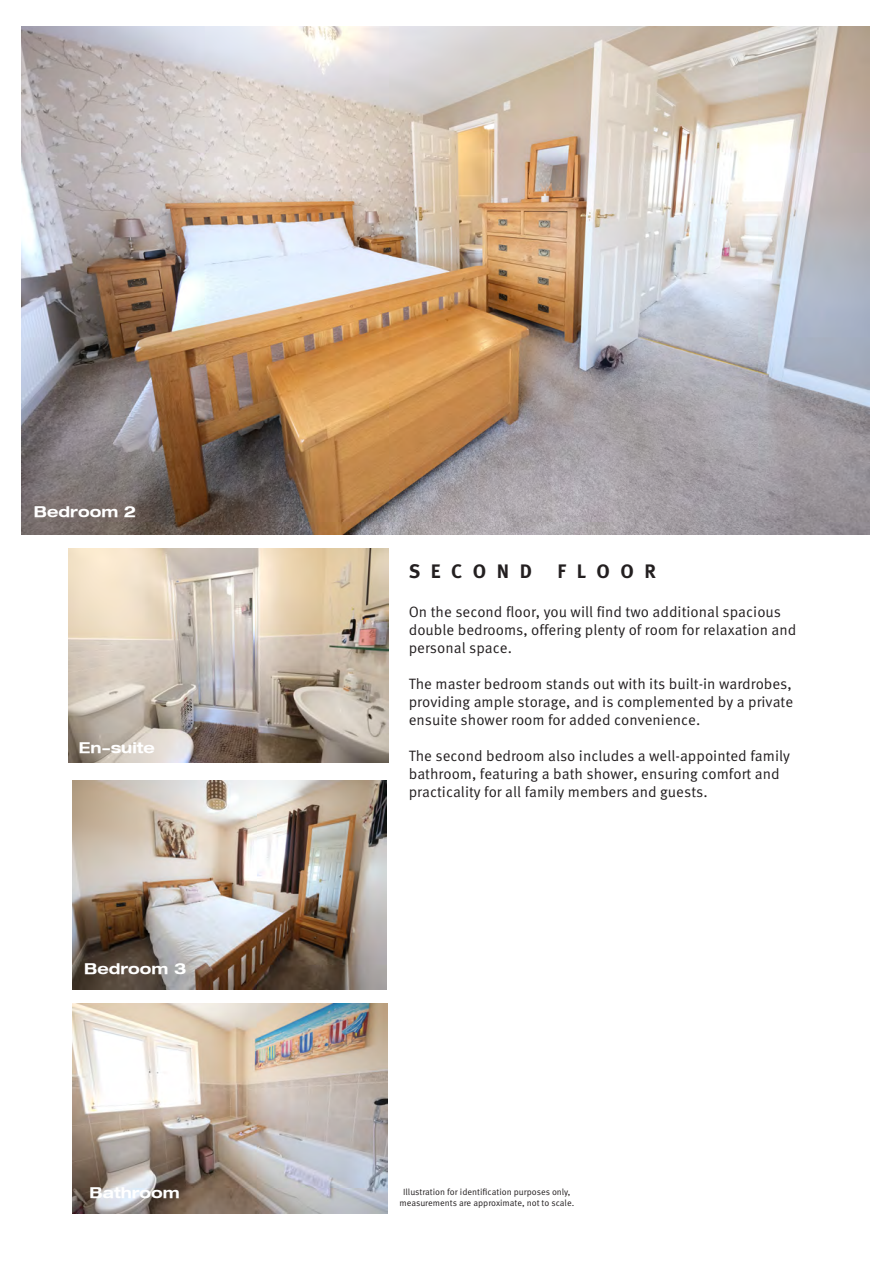
<style>
.page{position:relative;width:893px;height:1263px;background:#fff}
.page>*{position:absolute;margin:0;border:0;box-sizing:border-box;transform-origin:0 0}
.t1{font:700 19.5px "Meta Pro";letter-spacing:.54em;color:#231f20}
.t2{font:15px/18px "Meta Pro Norm";color:#231f20}
.t3{font:700 expanded 15px "Helvetica Neue LT";color:#fff}
.t4{font:9px "Meta Pro Norm";color:#231f20}
</style>
<div class="page">
<img style="left:68px;top:549px;width:321px;height:214px">
<img style="left:21px;top:26px;width:848px;height:508px">
<img style="left:73px;top:1004px;width:315px;height:210px">
<img style="left:73px;top:780px;width:314px;height:209px">
<p class="t3" style="left:34px;top:503px;width:104px">Bedroom 2</p>
<p class="t3" style="left:79px;top:738px;width:77px">En-suite</p>
<p class="t3" style="left:84px;top:959px;width:104px">Bedroom 3</p>
<p class="t3" style="left:90px;top:1183px;width:92px">Bathroom</p>
<h1 class="t1" style="left:409px;top:556px;width:125px">SECOND</h1>
<h1 class="t1" style="left:558px;top:556px;width:100px">FLOOR</h1>
<p class="t2" style="left:409px;top:602px;width:389px">On the second floor, you will find two additional spacious double bedrooms, offering plenty of room for relaxation and personal space.</p>
<p class="t2" style="left:409px;top:674px;width:386px;text-align:justify">The master bedroom stands out with its built-in wardrobes, providing ample storage, and is complemented by a private ensuite shower room for added convenience.</p>
<p class="t2" style="left:409px;top:746px;width:383px">The second bedroom also includes a well-appointed family bathroom, featuring a bath shower, ensuring comfort and practicality for all family members and guests.</p>
<p class="t4" style="left:403px;top:1185px;width:169px">Illustration for identification purposes only,</p>
<p class="t4" style="left:399px;top:1196px;width:176px">measurements are approximate, not to scale.</p>
</div>
